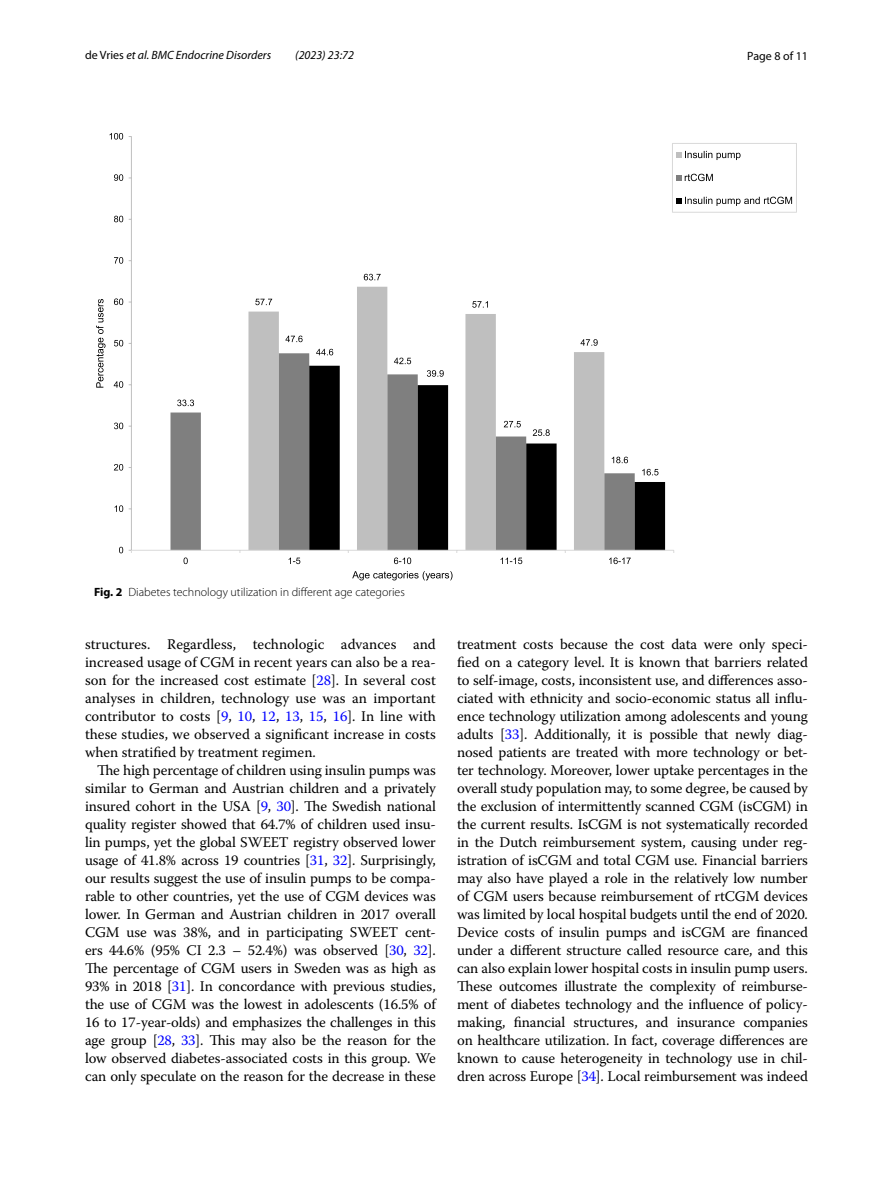
<style>
.page{position:relative;width:893px;height:1187px;background:#fff}
.page>*{position:absolute;margin:0;border:0;box-sizing:border-box;transform-origin:0 0}
.t1{font:14.7px/18px "Warnock Pro";letter-spacing:-.005em;color:#000;text-align:justify}
.t2{font:300 12px "Myriad Pro";color:#000}
.t3{font:italic 12px "Myriad Pro";color:#000}
.t4{font:12px "Myriad Pro";color:#000}
.s1{font-style:normal}
.s2{font-weight:700}
.s3{color:#00f}
</style>
<div class="page">
<svg style="left:248px;top:287px;width:356px;height:66px"></svg>
<svg style="left:170px;top:353px;width:435px;height:197px"></svg>
<svg style="left:309px;top:366px;width:356px;height:184px"></svg>
<hr style="left:131px;top:136px;width:1px;height:414px;background:#bfbfbf">
<hr style="left:131px;top:550px;width:543px;height:1px;background:#d9d9d9">
<svg style="left:255px;top:299px;width:17px;height:6px"></svg>
<svg style="left:364px;top:274px;width:17px;height:6px"></svg>
<svg style="left:472px;top:301px;width:16px;height:7px"></svg>
<svg style="left:580px;top:339px;width:18px;height:7px"></svg>
<svg style="left:177px;top:399px;width:17px;height:7px"></svg>
<svg style="left:285px;top:335px;width:18px;height:7px"></svg>
<svg style="left:394px;top:357px;width:17px;height:7px"></svg>
<svg style="left:504px;top:421px;width:17px;height:6px"></svg>
<svg style="left:612px;top:456px;width:16px;height:7px"></svg>
<svg style="left:316px;top:349px;width:17px;height:6px"></svg>
<svg style="left:427px;top:370px;width:17px;height:7px"></svg>
<svg style="left:533px;top:429px;width:17px;height:7px"></svg>
<svg style="left:642px;top:469px;width:16px;height:6px"></svg>
<svg style="left:119px;top:546px;width:4px;height:7px"></svg>
<svg style="left:115px;top:505px;width:8px;height:7px"></svg>
<svg style="left:114px;top:464px;width:9px;height:6px"></svg>
<svg style="left:114px;top:422px;width:9px;height:7px"></svg>
<svg style="left:114px;top:381px;width:9px;height:7px"></svg>
<svg style="left:114px;top:340px;width:9px;height:6px"></svg>
<svg style="left:114px;top:298px;width:9px;height:7px"></svg>
<svg style="left:114px;top:257px;width:9px;height:7px"></svg>
<svg style="left:114px;top:216px;width:9px;height:6px"></svg>
<svg style="left:114px;top:174px;width:9px;height:7px"></svg>
<svg style="left:110px;top:133px;width:13px;height:6px"></svg>
<svg style="left:184px;top:557px;width:4px;height:7px"></svg>
<svg style="left:289px;top:557px;width:11px;height:7px"></svg>
<svg style="left:394px;top:557px;width:17px;height:7px"></svg>
<svg style="left:501px;top:557px;width:21px;height:7px"></svg>
<svg style="left:609px;top:557px;width:22px;height:7px"></svg>
<svg style="left:96px;top:299px;width:10px;height:88px"></svg>
<svg style="left:352px;top:571px;width:100px;height:9px"></svg>
<div style="left:672px;top:143px;width:125px;height:69px;border:1px solid #d9d9d9"></div>
<svg style="left:677px;top:151px;width:63px;height:9px"></svg>
<svg style="left:677px;top:174px;width:36px;height:7px"></svg>
<svg style="left:677px;top:197px;width:115px;height:9px"></svg>
<p class="t3" style="left:85px;top:48px;width:188px"><span class="s1">de Vries</span> et al. BMC Endocrine Disorders</p>
<p class="t3" style="left:295px;top:48px;width:60px">(2023) 23:72</p>
<p class="t4" style="left:747px;top:48px;width:62px">Page 8 of 11</p>
<p class="t2" style="left:94px;top:585px;width:312px"><span class="s2">Fig. 2</span> Diabetes technology utilization in different age categories</p>
<p class="t1" style="left:85px;top:635px;width:352px">structures. Regardless, technologic advances and increased usage of CGM in recent years can also be a rea&shy;son for the increased cost estimate [<span class="s3">28</span>]. In several cost analyses in children, technology use was an important contributor to costs [<span class="s3">9</span>, <span class="s3">10</span>, <span class="s3">12</span>, <span class="s3">13</span>, <span class="s3">15</span>, <span class="s3">16</span>]. In line with these studies, we observed a significant increase in costs when stratified by treatment regimen.</p>
<p class="t1" style="left:85px;top:761px;width:352px;text-indent:12px">The high percentage of children using insulin pumps was similar to German and Austrian children and a privately insured cohort in the USA [<span class="s3">9</span>, <span class="s3">30</span>]. The Swedish national quality register showed that 64.7% of children used insu&shy;lin pumps, yet the global SWEET registry observed lower usage of 41.8% across 19 countries [<span class="s3">31</span>, <span class="s3">32</span>]. Surprisingly, our results suggest the use of insulin pumps to be compa&shy;rable to other countries, yet the use of CGM devices was lower. In German and Austrian children in 2017 overall CGM use was 38%, and in participating SWEET cent&shy;ers 44.6% (95% CI 2.3 – 52.4%) was observed [<span class="s3">30</span>, <span class="s3">32</span>].<br>The percentage of CGM users in Sweden was as high as 93% in 2018 [<span class="s3">31</span>]. In concordance with previous studies, the use of CGM was the lowest in adolescents (16.5% of 16 to 17-year-olds) and emphasizes the challenges in this age group [<span class="s3">28</span>, <span class="s3">33</span>]. This may also be the reason for the low observed diabetes-associated costs in this group. We can only speculate on the reason for the decrease in these</p>
<p class="t1" style="left:457px;top:635px;width:352px">treatment costs because the cost data were only speci&shy;fied on a category level. It is known that barriers related to self-image, costs, inconsistent use, and differences asso&shy;ciated with ethnicity and socio-economic status all influ&shy;ence technology utilization among adolescents and young adults [<span class="s3">33</span>]. Additionally, it is possible that newly diag&shy;nosed patients are treated with more technology or bet&shy;ter technology. Moreover, lower uptake percentages in the overall study population may, to some degree, be caused by the exclusion of intermittently scanned CGM (isCGM) in the current results. IsCGM is not systematically recorded in the Dutch reimbursement system, causing under reg&shy;istration of isCGM and total CGM use. Financial barriers may also have played a role in the relatively low number of CGM users because reimbursement of rtCGM devices was limited by local hospital budgets until the end of 2020.<br>Device costs of insulin pumps and isCGM are financed under a different structure called resource care, and this can also explain lower hospital costs in insulin pump users.<br>These outcomes illustrate the complexity of reimburse&shy;ment of diabetes technology and the influence of policy&shy;making, financial structures, and insurance companies on healthcare utilization. In fact, coverage differences are known to cause heterogeneity in technology use in chil&shy;dren across Europe [<span class="s3">34</span>]. Local reimbursement was indeed</p>
</div>
